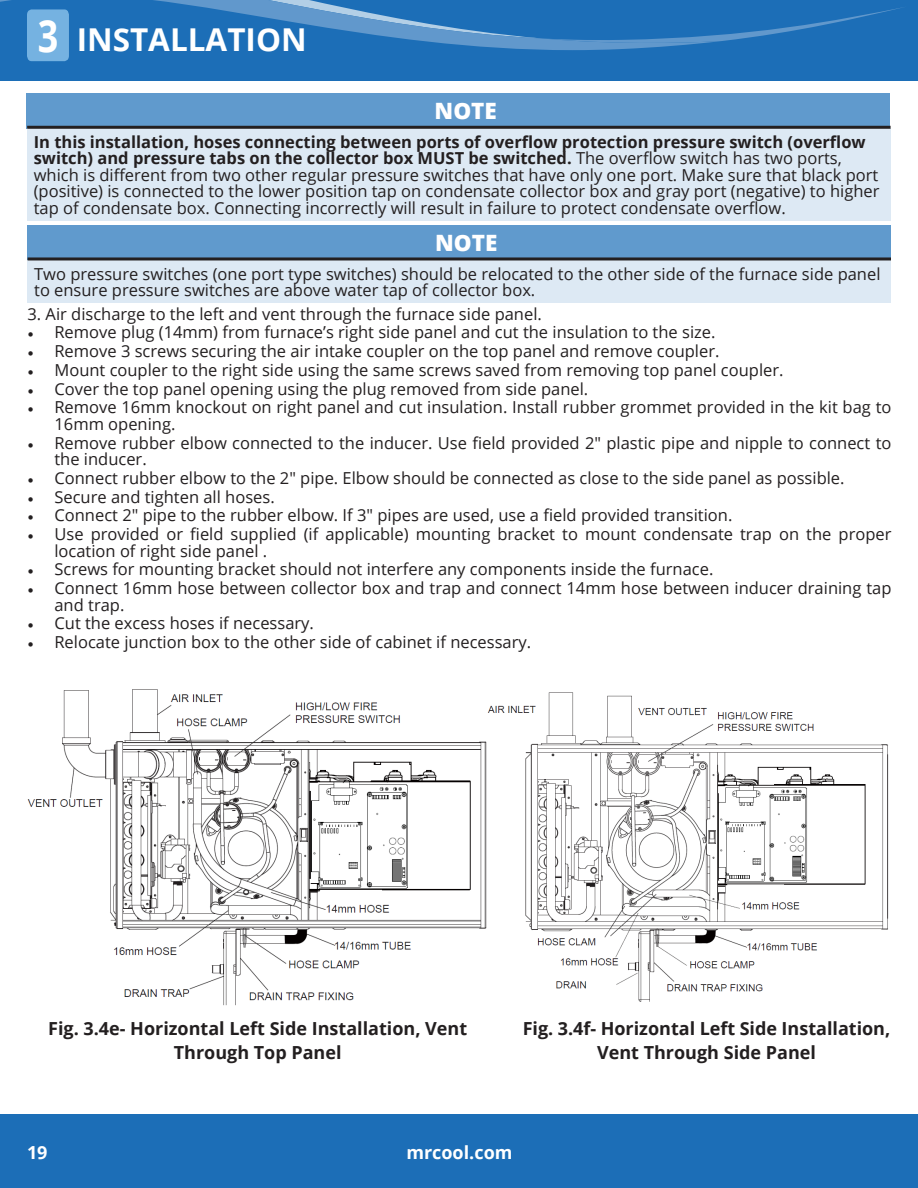
<style>
.page{position:relative;width:918px;height:1188px;background:#fff}
.page>*{position:absolute;margin:0;border:0;box-sizing:border-box;transform-origin:0 0}
.t1{font:700 44.4px "Open Sans";color:#fff;scale:.81 1}
.t2{font:700 31.5px "Open Sans";color:#fff}
.t3{font:800 22.5px "Open Sans";color:#fff}
.t4{font:700 18px/24px "Open Sans";color:#231f20;text-align:center}
.t5{font:700 18px "Open Sans";color:#fff}
.t6{font:16.5px/16.5px "Open Sans";color:#231f20}
.s1{font-weight:700}
.s2{font-family:"Minion Pro"}
</style>
<div class="page">
<div style="left:0;top:1114px;width:918px;height:74px;background:#1c6eb7"></div>
<div style="left:0;top:0;width:918px;height:81px;background:#1c6eb7"></div>
<img style="left:27px;top:689px;width:461px;height:317px">
<img style="left:488px;top:692px;width:401px;height:310px">
<div style="left:27px;top:93px;width:863px;height:35px;background:#609acd"></div>
<div style="left:27px;top:128px;width:864px;height:93px;background:#dde9f4"></div>
<hr style="left:27px;top:126px;width:864px;height:3px;background:#231f20">
<div style="left:27px;top:225px;width:863px;height:35px;background:#609acd"></div>
<div style="left:27px;top:260px;width:864px;height:43px;background:#dde9f4"></div>
<hr style="left:28px;top:257px;width:863px;height:3px;background:#231f20">
<svg style="left:0;top:0;width:902px;height:61px"></svg>
<div style="left:28px;top:18px;width:40px;height:35px;background:#75b2e1"></div>
<p class="t1" style="left:38px;top:4px;width:27px">3</p>
<p class="t2" style="left:77px;top:17px;width:232px">INSTALLATION</p>
<p class="t3" style="left:435px;top:94px;width:64px">NOTE</p>
<p class="t6" style="left:34px;top:133px;width:847px"><span class="s1">In this installation, hoses connecting between ports of overflow protection pressure switch (overflow switch) and pressure tabs on the collector box MUST be switched.</span> The overflow switch has two ports, which is different from two other regular pressure switches that have only one port. Make sure that black port (positive) is connected to the lower position tap on condensate collector box and gray port (negative) to higher tap of condensate box. Connecting incorrectly will result in failure to protect condensate overflow.</p>
<p class="t3" style="left:435px;top:226px;width:64px">NOTE</p>
<p class="t6" style="left:34px;top:265px;width:848px">Two pressure switches (one port type switches) should be relocated to the other side of the furnace side panel to ensure pressure switches are above water tap of collector box.</p>
<p class="t6" style="left:27px;top:305px;width:516px">3. Air discharge to the left and vent through the furnace side panel.</p>
<p class="t6" style="left:27px;top:324px;width:690px"><span class="s2">•</span> Remove plug (14mm) from furnace’s right side panel and cut the insulation to the size.</p>
<p class="t6" style="left:27px;top:342px;width:694px"><span class="s2">•</span> Remove 3 screws securing the air intake coupler on the top panel and remove coupler.</p>
<p class="t6" style="left:27px;top:361px;width:758px"><span class="s2">•</span> Mount coupler to the right side using the same screws saved from removing top panel coupler.</p>
<p class="t6" style="left:27px;top:380px;width:562px"><span class="s2">•</span> Cover the top panel opening using the plug removed from side panel.</p>
<p class="t6" style="left:54px;top:399px;width:839px;text-indent:-27px"><span class="s2">•</span> Remove 16mm knockout on right panel and cut insulation. Install rubber grommet provided in the kit bag to<br>16mm opening.</p>
<p class="t6" style="left:54px;top:434px;width:838px;text-indent:-27px"><span class="s2">•</span> Remove rubber elbow connected to the inducer. Use field provided 2" plastic pipe and nipple to connect to the inducer.</p>
<p class="t6" style="left:27px;top:469px;width:819px"><span class="s2">•</span> Connect rubber elbow to the 2" pipe. Elbow should be connected as close to the side panel as possible.</p>
<p class="t6" style="left:27px;top:488px;width:249px"><span class="s2">•</span> Secure and tighten all hoses.</p>
<p class="t6" style="left:27px;top:507px;width:706px"><span class="s2">•</span> Connect 2" pipe to the rubber elbow. If 3" pipes are used, use a field provided transition.</p>
<p class="t6" style="left:54px;top:525px;width:838px;text-indent:-27px"><span class="s2">•</span> Use provided or field supplied (if applicable) mounting bracket to mount condensate trap on the proper location of right side panel .</p>
<p class="t6" style="left:27px;top:561px;width:687px"><span class="s2">•</span> Screws for mounting bracket should not interfere any components inside the furnace.</p>
<p class="t6" style="left:54px;top:579px;width:838px;text-indent:-27px"><span class="s2">•</span> Connect 16mm hose between collector box and trap and connect 14mm hose between inducer draining tap and trap.</p>
<p class="t6" style="left:27px;top:615px;width:288px"><span class="s2">•</span> Cut the excess hoses if necessary.</p>
<p class="t6" style="left:27px;top:633px;width:505px"><span class="s2">•</span> Relocate junction box to the other side of cabinet if necessary.</p>
<p class="t4" style="left:48px;top:1016px;width:421px">Fig. 3.4e- Horizontal Left Side Installation, Vent<br>Through Top Panel</p>
<p class="t4" style="left:523px;top:1016px;width:369px">Fig. 3.4f- Horizontal Left Side Installation,<br>Vent Through Side Panel</p>
<p class="t5" style="left:27px;top:1140px;width:22px">19</p>
<p class="t5" style="left:406px;top:1140px;width:108px">mrcool.com</p>
</div>
